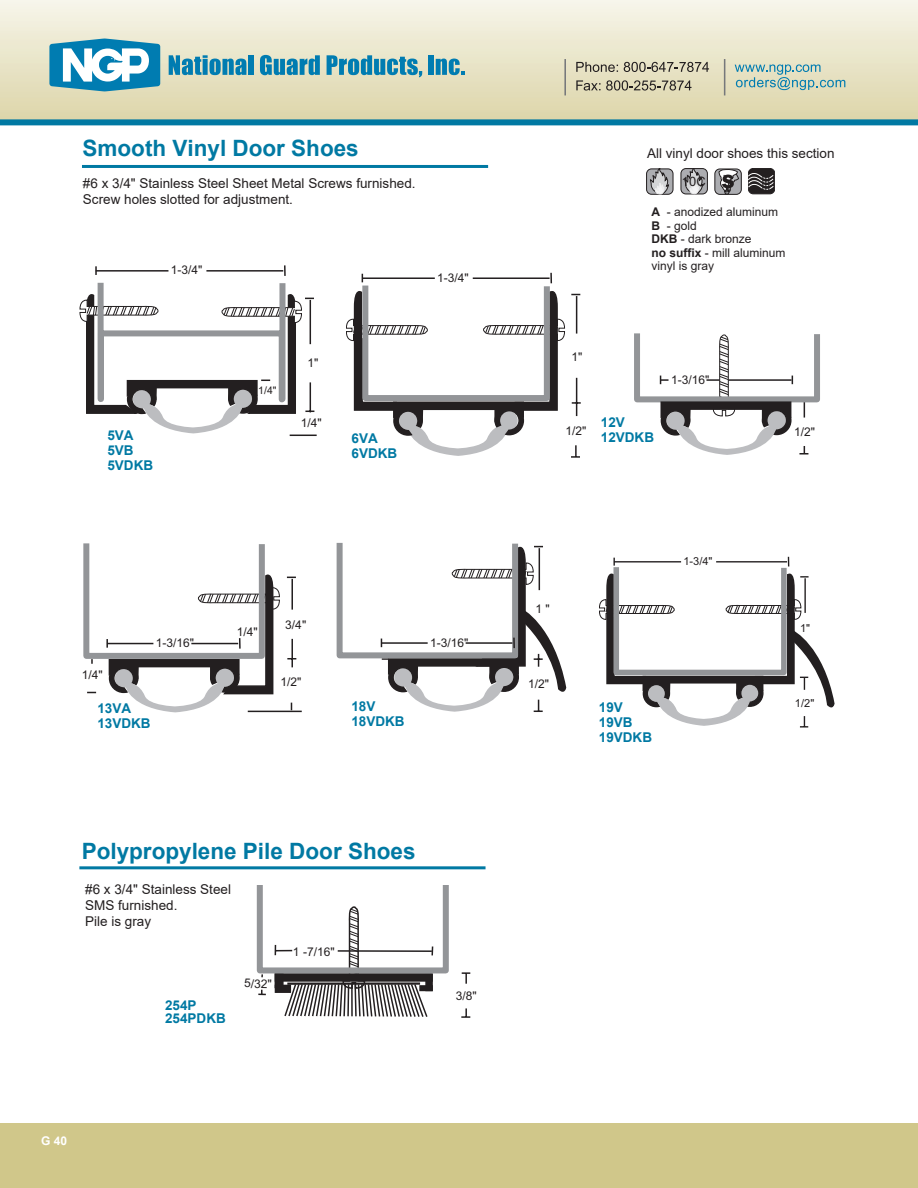
<style>
.page{position:relative;width:918px;height:1188px;background:#fff}
.page>*{position:absolute;margin:0;border:0;box-sizing:border-box;transform-origin:0 0}
.t1{font:700 22.5px "Arial";color:#0079a3}
.t2{font:13.5px/16.2px "Arial";color:#231f20}
.t3{font:700 13.5px "Arial";color:#0079a3}
.t4{font:12.9px "Arial";color:#231f20}
.t5{font:12px "Arial";color:#231f20}
.t6{font:700 12px "Arial";color:#fff}
.t7{font:11.1px "Arial";color:#231f20}
.t8{font:10.5px "Arial";color:#231f20}
.s1{font-weight:700}
</style>
<div class="page">
<div style="left:0;top:0;width:918px;height:124px;background:linear-gradient(to bottom,#f6f5ea,#dbd4a8)"></div>
<div style="left:0;top:1124px;width:918px;height:64px;background:#d0c78a"></div>
<svg style="left:169px;top:55px;width:77px;height:20px;background:#53a1b9"></svg>
<div style="left:248px;top:55px;width:5px;height:20px;background:#007cb1"></div>
<svg style="left:260px;top:55px;width:60px;height:20px"></svg>
<svg style="left:327px;top:55px;width:95px;height:22px;background:#6dacbb"></svg>
<div style="left:429px;top:55px;width:5px;height:20px;background:#007cb1"></div>
<svg style="left:436px;top:59px;width:29px;height:16px"></svg>
<svg style="left:576px;top:62px;width:42px;height:10px"></svg>
<svg style="left:624px;top:62px;width:85px;height:10px"></svg>
<svg style="left:576px;top:80px;width:116px;height:11px"></svg>
<hr style="left:564px;top:59px;width:2px;height:36px;background:#76787b">
<hr style="left:724px;top:59px;width:1px;height:36px;background:#76787b">
<svg style="left:49px;top:39px;width:111px;height:52px"></svg>
<svg style="left:735px;top:64px;width:110px;height:26px;background:#b6cbbd"></svg>
<div style="left:0;top:119px;width:918px;height:6px;background:#0079a3"></div>
<svg style="left:634px;top:333px;width:186px;height:122px"></svg>
<hr style="left:291px;top:639px;width:2px;height:28px;background:#231f20">
<hr style="left:291px;top:579px;width:2px;height:31px;background:#231f20">
<hr style="left:248px;top:711px;width:54px;height:1px;background:#231f20">
<svg style="left:83px;top:543px;width:197px;height:169px"></svg>
<svg style="left:80px;top:265px;width:237px;height:171px"></svg>
<svg style="left:599px;top:556px;width:236px;height:172px"></svg>
<svg style="left:571px;top:445px;width:9px;height:13px"></svg>
<svg style="left:572px;top:402px;width:9px;height:2px"></svg>
<hr style="left:576px;top:378px;width:1px;height:38px;background:#231f20">
<hr style="left:576px;top:296px;width:1px;height:38px;background:#231f20">
<svg style="left:346px;top:272px;width:219px;height:184px"></svg>
<hr style="left:82px;top:165px;width:406px;height:3px;background:#0079a3">
<svg style="left:337px;top:543px;width:229px;height:169px"></svg>
<div style="left:647px;top:169px;width:26px;height:25px;background:#acadb1;border-radius:5px"></div>
<div style="left:646px;top:168px;width:27px;height:27px;border:1px solid #231f20;border-radius:5px"></div>
<svg style="left:650px;top:168px;width:19px;height:27px"></svg>
<div style="left:681px;top:169px;width:26px;height:25px;background:#acadb1;border-radius:5px"></div>
<div style="left:681px;top:168px;width:27px;height:26px;border:1px solid #231f20;border-radius:5px"></div>
<svg style="left:685px;top:168px;width:19px;height:27px"></svg>
<div style="left:748px;top:168px;width:27px;height:26px;background:#231f20;border-radius:5px"></div>
<div style="left:748px;top:168px;width:27px;height:26px;border:1px solid #231f20;border-radius:5px"></div>
<svg style="left:748px;top:171px;width:26px;height:20px"></svg>
<div style="left:715px;top:169px;width:26px;height:25px;background:#acadb1;border-radius:5px"></div>
<div style="left:714px;top:169px;width:28px;height:26px;border:1px solid #231f20;border-radius:5px"></div>
<svg style="left:719px;top:169px;width:20px;height:26px"></svg>
<svg style="left:461px;top:1008px;width:9px;height:10px"></svg>
<svg style="left:462px;top:972px;width:8px;height:12px"></svg>
<svg style="left:256px;top:885px;width:193px;height:132px"></svg>
<hr style="left:79px;top:866px;width:407px;height:3px;background:#0079a3">
<p class="t1" style="left:82px;top:132px;width:278px">Smooth Vinyl Door Shoes</p>
<p class="t2" style="left:83px;top:175px;width:334px">#6 x 3/4" Stainless Steel Sheet Metal Screws furnished.<br>Screw holes slotted for adjustment.</p>
<p class="t5" style="left:171px;top:262px;width:33px">1-3/4"</p>
<p class="t5" style="left:437px;top:270px;width:33px">1-3/4"</p>
<p class="t3" style="left:107px;top:426px;width:28px">5VA</p>
<p class="t3" style="left:107px;top:441px;width:28px">5VB</p>
<p class="t3" style="left:107px;top:456px;width:47px">5VDKB</p>
<p class="t8" style="left:258px;top:383px;width:20px">1/4"</p>
<p class="t5" style="left:308px;top:355px;width:12px">1"</p>
<p class="t5" style="left:301px;top:415px;width:22px">1/4"</p>
<p class="t3" style="left:352px;top:428px;width:28px">6VA</p>
<p class="t3" style="left:352px;top:443px;width:47px">6VDKB</p>
<p class="t5" style="left:82px;top:667px;width:22px">1/4"</p>
<p class="t5" style="left:156px;top:635px;width:40px">1-3/16"</p>
<p class="t3" style="left:97px;top:699px;width:35px">13VA</p>
<p class="t3" style="left:97px;top:714px;width:55px">13VDKB</p>
<p class="t5" style="left:237px;top:624px;width:22px">1/4"</p>
<p class="t5" style="left:285px;top:617px;width:22px">3/4"</p>
<p class="t5" style="left:281px;top:674px;width:22px">1/2"</p>
<p class="t3" style="left:351px;top:696px;width:26px">18V</p>
<p class="t3" style="left:351px;top:711px;width:55px">18VDKB</p>
<p class="t5" style="left:430px;top:634px;width:40px">1-3/16"</p>
<p class="t1" style="left:82px;top:835px;width:335px">Polypropylene Pile Door Shoes</p>
<p class="t2" style="left:85px;top:881px;width:147px">#6 x 3/4" Stainless Steel<br>SMS furnished.</p>
<p class="t2" style="left:85px;top:913px;width:68px">Pile is gray</p>
<p class="t3" style="left:165px;top:995px;width:33px">254P</p>
<p class="t3" style="left:165px;top:1009px;width:62px">254PDKB</p>
<p class="t5" style="left:244px;top:975px;width:29px;rotate:1deg">5/32"</p>
<p class="t5" style="left:293px;top:944px;width:43px">1 -7/16"</p>
<p class="t5" style="left:456px;top:987px;width:22px">3/8"</p>
<p class="t6" style="left:41px;top:1132px;width:28px">G 40</p>
<p class="t2" style="left:647px;top:145px;width:189px">All vinyl door shoes this section</p>
<p class="t4" style="left:682px;top:173px;width:25px">10C</p>
<p class="t5" style="left:652px;top:204px;width:128px"><span class="s1">A</span> - anodized aluminum</p>
<p class="t5" style="left:652px;top:217px;width:47px"><span class="s1">B</span> - gold</p>
<p class="t5" style="left:652px;top:231px;width:102px"><span class="s1">DKB</span> - dark bronze</p>
<p class="t5" style="left:652px;top:244px;width:135px"><span class="s1">no suffix</span> - mill aluminum</p>
<p class="t5" style="left:652px;top:258px;width:64px">vinyl is gray</p>
<p class="t5" style="left:571px;top:348px;width:12px">1"</p>
<p class="t5" style="left:566px;top:423px;width:22px">1/2"</p>
<p class="t3" style="left:601px;top:413px;width:26px">12V</p>
<p class="t3" style="left:601px;top:428px;width:55px">12VDKB</p>
<p class="t5" style="left:671px;top:372px;width:40px">1-3/16"</p>
<p class="t5" style="left:794px;top:424px;width:22px">1/2"</p>
<p class="t5" style="left:535px;top:601px;width:16px">1 "</p>
<p class="t5" style="left:528px;top:676px;width:22px">1/2"</p>
<p class="t7" style="left:683px;top:554px;width:31px">1-3/4"</p>
<p class="t3" style="left:599px;top:698px;width:26px">19V</p>
<p class="t3" style="left:599px;top:713px;width:35px">19VB</p>
<p class="t3" style="left:599px;top:728px;width:55px">19VDKB</p>
<p class="t7" style="left:800px;top:621px;width:12px">1"</p>
<p class="t7" style="left:795px;top:695px;width:21px">1/2"</p>
</div>
